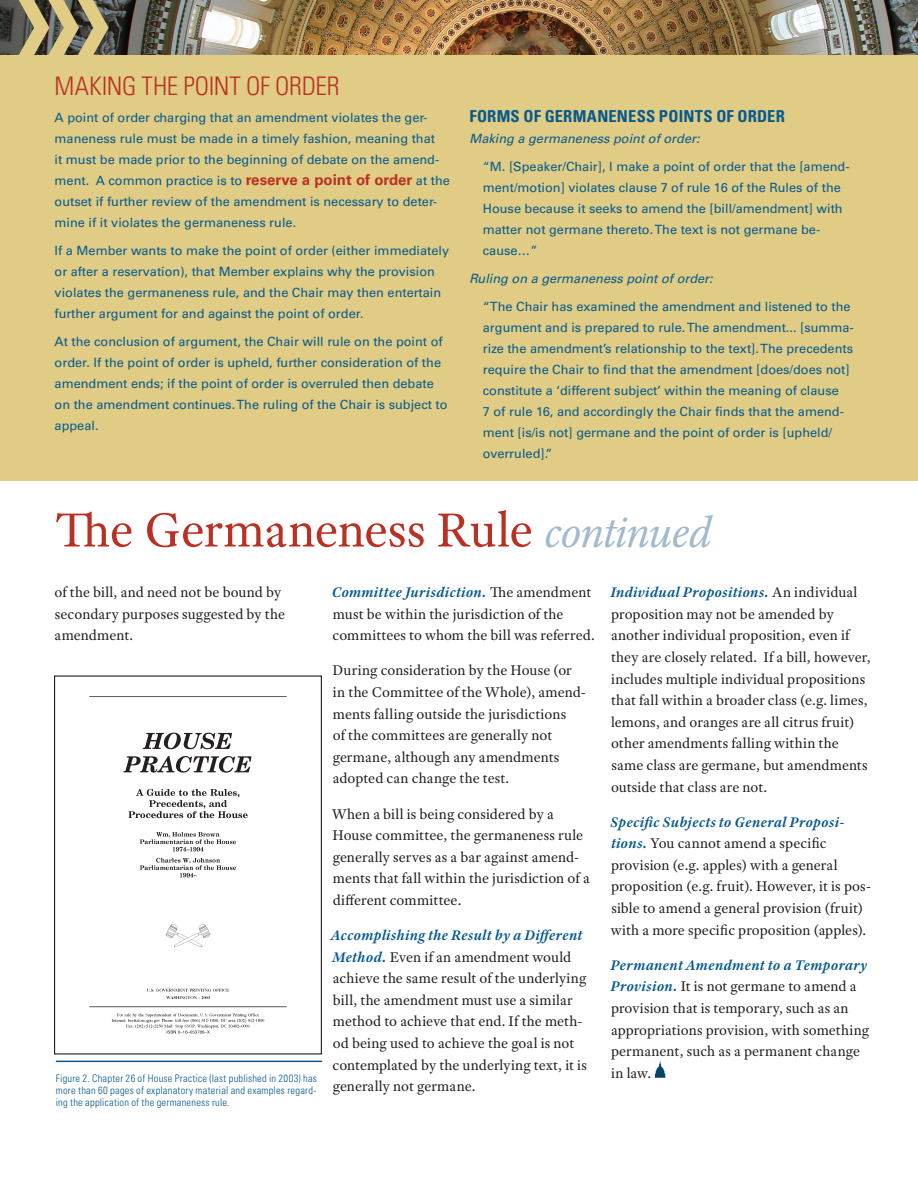
<style>
.page{position:relative;width:918px;height:1188px;background:#fff}
.page>*{position:absolute;margin:0;border:0;box-sizing:border-box;transform-origin:0 0}
.t1{font:51px "Adobe Text Pro";letter-spacing:-.005em;color:#ba3024}
.t2{font:300 condensed 25.65px "Univers LT Std";letter-spacing:-.01em;color:#ba3024}
.t3{font:700 condensed 16.5px "Univers LT Std";letter-spacing:.01em;color:#085a8e}
.t4{font:15px/21.6px "Adobe Text Pro";letter-spacing:.005em;color:#231f20}
.t5{font:12.75px/21px "Univers LT Std";color:#085a8e}
.t6{font:italic 12.75px "Univers LT Std";color:#085a8e}
.t7{font:300 condensed 10.5px/12px "Univers LT Std";letter-spacing:.02em;color:#085a8e;text-align:justify}
.s1{font-weight:700;font-size:15px;color:#ba3024}
.s2{font-style:italic;font-size:45px;color:#a2bace}
.s3{font-weight:700;font-style:italic;color:#085a8e}
</style>
<div class="page">
<svg style="left:654px;top:1061px;width:12px;height:17px"></svg>
<div style="left:0;top:21px;width:918px;height:460px;background:#e0cc84"></div>
<hr style="left:0;top:6px;width:918px;height:2px;background:#085a8e">
<img style="left:1px;top:1px;width:917px;height:54px">
<svg style="left:17px;top:0;width:92px;height:55px"></svg>
<img style="left:89px;top:696px;width:198px;height:338px">
<div style="left:54px;top:675px;width:268px;height:379px;border:1px solid #231f20"></div>
<hr style="left:56px;top:1061px;width:266px;height:1px;background:#085a8e">
<h2 class="t2" style="left:55px;top:70px;width:286px">Making the Point of Order</h2>
<p class="t5" style="left:55px;top:107px;width:397px">A point of order charging that an amendment violates the ger&shy;maneness rule must be made in a timely fashion, meaning that<br>it must be made prior to the beginning of debate on the amend&shy;ment. A common practice is to <span class="s1">reserve a point of order</span> at the outset if further review of the amendment is necessary to deter&shy;mine if it violates the germaneness rule.</p>
<p class="t5" style="left:55px;top:240px;width:396px">If a Member wants to make the point of order (either immediately or after a reservation), that Member explains why the provision violates the germaneness rule, and the Chair may then entertain further argument for and against the point of order.</p>
<p class="t5" style="left:55px;top:331px;width:394px">At the conclusion of argument, the Chair will rule on the point of order. If the point of order is upheld, further consideration of the amendment ends; if the point of order is overruled then debate on the amendment continues. The ruling of the Chair is subject to appeal.</p>
<p class="t3" style="left:469px;top:106px;width:317px">FORMS OF GERMANENESS POINTS OF ORDER</p>
<p class="t6" style="left:469px;top:131px;width:232px">Making a germaneness point of order:</p>
<p class="t5" style="left:483px;top:156px;width:368px">“M. [Speaker/Chair], I make a point of order that the [amend&shy;ment/motion] violates clause 7 of rule 16 of the Rules of the House because it seeks to amend the [bill/amendment] with matter not germane thereto. The text is not germane be&shy;cause…”</p>
<p class="t6" style="left:469px;top:271px;width:245px">Ruling on a germaneness point of order:</p>
<p class="t5" style="left:483px;top:296px;width:373px">“The Chair has examined the amendment and listened to the argument and is prepared to rule. The amendment... [summa&shy;rize the amendment’s relationship to the text]. The precedents require the Chair to find that the amendment [does/does not] constitute a ‘different subject’ within the meaning of clause<br>7 of rule 16, and accordingly the Chair finds that the amend&shy;ment [is/is not] germane and the point of order is [upheld/ overruled].”</p>
<h1 class="t1" style="left:54px;top:498px;width:659px">The Germaneness Rule <span class="s2">continued</span></h1>
<p class="t4" style="left:55px;top:581px;width:232px">of the bill, and need not be bound by secondary purposes suggested by the amendment.</p>
<p class="t4" style="left:332px;top:581px;width:265px"><span class="s3">Committee Jurisdiction.</span> The amendment must be within the jurisdiction of the committees to whom the bill was referred.</p>
<p class="t4" style="left:333px;top:660px;width:255px">During consideration by the House (or in the Committee of the Whole), amend&shy;ments falling outside the jurisdictions<br>of the committees are generally not germane, although any amendments adopted can change the test.</p>
<p class="t4" style="left:332px;top:803px;width:259px">When a bill is being considered by a House committee, the germaneness rule generally serves as a bar against amend&shy;ments that fall within the jurisdiction of a different committee.</p>
<p class="t4" style="left:331px;top:924px;width:257px"><span class="s3">Accomplishing the Result by a Different Method.</span> Even if an amendment would achieve the same result of the underlying bill, the amendment must use a similar method to achieve that end. If the meth&shy;od being used to achieve the goal is not contemplated by the underlying text, it is generally not germane.</p>
<p class="t7" style="left:56px;top:1073px;width:263px">Figure 2. Chapter 26 of House Practice (last published in 2003) has more than 60 pages of explanatory material and examples regard&shy;ing the application of the germaneness rule.</p>
<p class="t4" style="left:610px;top:581px;width:262px"><span class="s3">Individual Propositions.</span> An individual proposition may not be amended by another individual proposition, even if they are closely related. If a bill, however, includes multiple individual propositions that fall within a broader class (e.g. limes, lemons, and oranges are all citrus fruit) other amendments falling within the same class are germane, but amendments outside that class are not.</p>
<p class="t4" style="left:610px;top:811px;width:262px"><span class="s3">Specific Subjects to General Proposi&shy;tions.</span> You cannot amend a specific provision (e.g. apples) with a general proposition (e.g. fruit). However, it is pos&shy;sible to amend a general provision (fruit) with a more specific proposition (apples).</p>
<p class="t4" style="left:610px;top:954px;width:260px"><span class="s3">Permanent Amendment to a Temporary Provision.</span> It is not germane to amend a provision that is temporary, such as an appropriations provision, with something permanent, such as a permanent change in law.</p>
</div>
